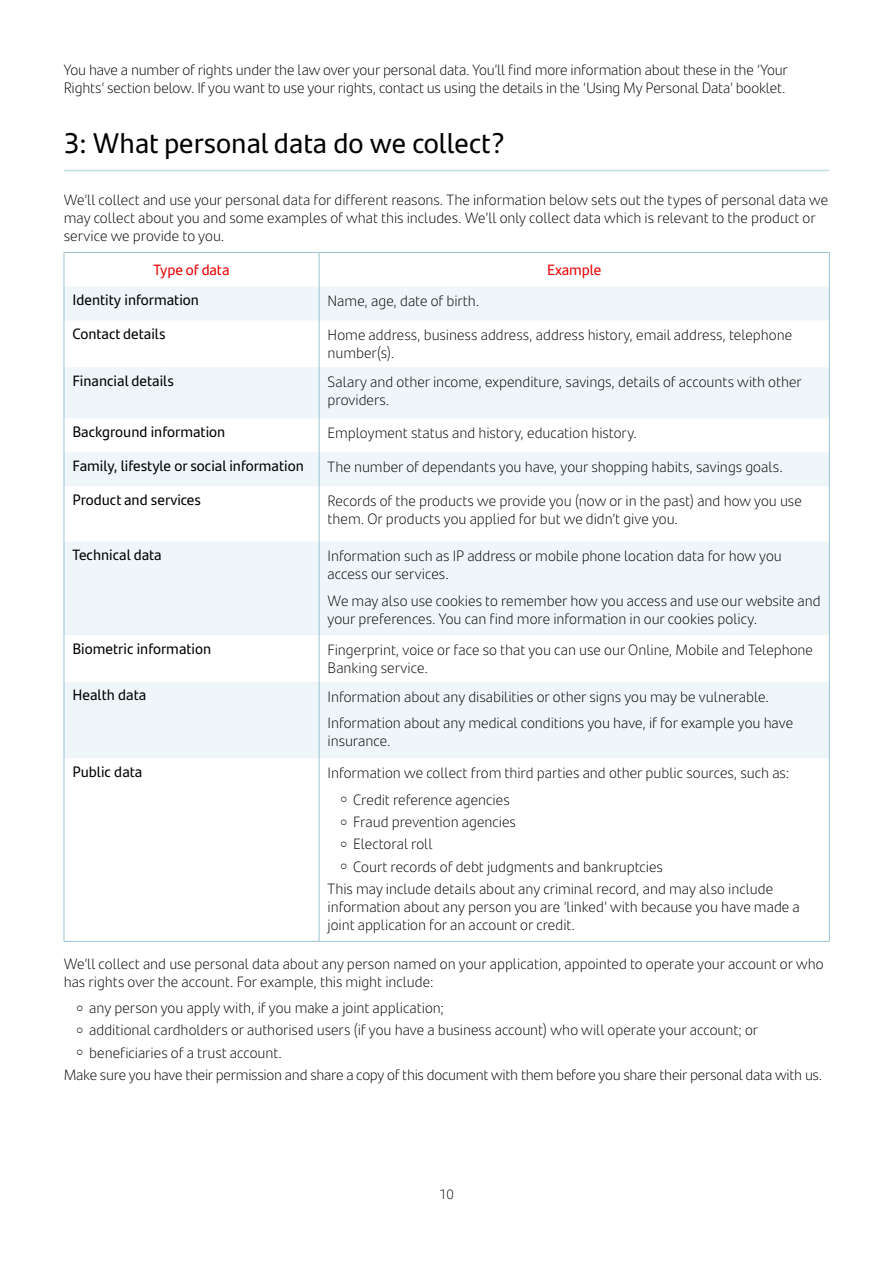
<style>
.page{position:relative;width:893px;height:1263px;background:#fff}
.page>*{position:absolute;margin:0;border:0;box-sizing:border-box;transform-origin:0 0}
.t1{font:28.5px "Santander Text";color:#000}
.t2{font:300 15px/18px "Santander Text";letter-spacing:-.005em;color:#000}
.t3{font:15px "Santander Text";color:#000}
.t4{font:15px "Santander Text";letter-spacing:-.01em;color:#ec0000}
.t5{font:300 13.5px "Santander Text";color:#000}
</style>
<div class="page">
<hr style="left:64px;top:170px;width:765px;height:1px;background:#c3dee7">
<svg style="left:65px;top:286px;width:764px;height:472px;fill:#eef6f9"></svg>
<hr style="left:64px;top:252px;width:255px;height:1px;background:#9bc3d3">
<hr style="left:64px;top:253px;width:1px;height:33px;background:#9bc3d3">
<hr style="left:319px;top:252px;width:511px;height:1px;background:#9bc3d3">
<hr style="left:319px;top:253px;width:1px;height:33px;background:#9bc3d3">
<hr style="left:829px;top:253px;width:1px;height:33px;background:#9bc3d3">
<hr style="left:64px;top:286px;width:1px;height:34px;background:#9bc3d3">
<hr style="left:829px;top:286px;width:1px;height:34px;background:#9bc3d3">
<hr style="left:64px;top:320px;width:1px;height:47px;background:#9bc3d3">
<hr style="left:829px;top:320px;width:1px;height:47px;background:#9bc3d3">
<hr style="left:64px;top:367px;width:1px;height:51px;background:#9bc3d3">
<hr style="left:829px;top:367px;width:1px;height:51px;background:#9bc3d3">
<hr style="left:64px;top:418px;width:1px;height:34px;background:#9bc3d3">
<hr style="left:829px;top:418px;width:1px;height:34px;background:#9bc3d3">
<hr style="left:64px;top:452px;width:1px;height:34px;background:#9bc3d3">
<hr style="left:829px;top:452px;width:1px;height:34px;background:#9bc3d3">
<hr style="left:64px;top:486px;width:1px;height:56px;background:#9bc3d3">
<hr style="left:829px;top:486px;width:1px;height:56px;background:#9bc3d3">
<hr style="left:64px;top:542px;width:1px;height:93px;background:#9bc3d3">
<hr style="left:829px;top:542px;width:1px;height:93px;background:#9bc3d3">
<hr style="left:64px;top:635px;width:1px;height:47px;background:#9bc3d3">
<hr style="left:829px;top:635px;width:1px;height:47px;background:#9bc3d3">
<hr style="left:64px;top:682px;width:1px;height:76px;background:#9bc3d3">
<hr style="left:829px;top:682px;width:1px;height:76px;background:#9bc3d3">
<hr style="left:64px;top:758px;width:1px;height:183px;background:#9bc3d3">
<hr style="left:829px;top:758px;width:1px;height:183px;background:#9bc3d3">
<hr style="left:319px;top:286px;width:1px;height:34px;background:#9bc3d3">
<hr style="left:319px;top:320px;width:1px;height:47px;background:#9bc3d3">
<hr style="left:319px;top:367px;width:1px;height:51px;background:#9bc3d3">
<hr style="left:319px;top:418px;width:1px;height:34px;background:#9bc3d3">
<hr style="left:319px;top:452px;width:1px;height:34px;background:#9bc3d3">
<hr style="left:319px;top:486px;width:1px;height:56px;background:#9bc3d3">
<hr style="left:319px;top:542px;width:1px;height:93px;background:#9bc3d3">
<hr style="left:319px;top:635px;width:1px;height:47px;background:#9bc3d3">
<hr style="left:319px;top:682px;width:1px;height:76px;background:#9bc3d3">
<hr style="left:319px;top:758px;width:1px;height:183px;background:#9bc3d3">
<hr style="left:64px;top:941px;width:255px;height:1px;background:#9bc3d3">
<hr style="left:319px;top:941px;width:511px;height:1px;background:#9bc3d3">
<p class="t2" style="left:64px;top:60px;width:725px">You have a number of rights under the law over your personal data. You’ll find more information about these in the ‘Your<br>Rights’ section below. If you want to use your rights, contact us using the details in the ‘Using My Personal Data’ booklet.</p>
<h1 class="t1" style="left:64px;top:121px;width:442px">3: What personal data do we collect?</h1>
<p class="t2" style="left:64px;top:190px;width:766px">We’ll collect and use your personal data for different reasons. The information below sets out the types of personal data we may collect about you and some examples of what this includes. We’ll only collect data which is relevant to the product or service we provide to you.</p>
<p class="t4" style="left:154px;top:258px;width:77px">Type of data</p>
<p class="t4" style="left:547px;top:258px;width:56px">Example</p>
<p class="t3" style="left:72px;top:288px;width:128px">Identity information</p>
<p class="t2" style="left:328px;top:291px;width:153px">Name, age, date of birth.</p>
<p class="t3" style="left:72px;top:322px;width:95px">Contact details</p>
<p class="t2" style="left:328px;top:325px;width:466px">Home address, business address, address history, email address, telephone number(s).</p>
<p class="t3" style="left:72px;top:369px;width:103px">Financial details</p>
<p class="t2" style="left:328px;top:372px;width:476px">Salary and other income, expenditure, savings, details of accounts with other providers.</p>
<p class="t3" style="left:72px;top:420px;width:154px">Background information</p>
<p class="t2" style="left:328px;top:423px;width:311px">Employment status and history, education history.</p>
<p class="t3" style="left:72px;top:454px;width:233px">Family, lifestyle or social information</p>
<p class="t2" style="left:328px;top:457px;width:457px">The number of dependants you have, your shopping habits, savings goals.</p>
<p class="t3" style="left:72px;top:488px;width:130px">Product and services</p>
<p class="t2" style="left:328px;top:491px;width:476px">Records of the products we provide you (now or in the past) and how you use them. Or products you applied for but we didn’t give you.</p>
<p class="t3" style="left:72px;top:543px;width:91px">Technical data</p>
<p class="t2" style="left:328px;top:546px;width:456px">Information such as IP address or mobile phone location data for how you access our services.</p>
<p class="t2" style="left:328px;top:591px;width:495px">We may also use cookies to remember how you access and use our website and your preferences. You can find more information in our cookies policy.</p>
<p class="t3" style="left:72px;top:637px;width:140px">Biometric information</p>
<p class="t2" style="left:328px;top:640px;width:487px">Fingerprint, voice or face so that you can use our Online, Mobile and Telephone<br>Banking service.</p>
<p class="t3" style="left:72px;top:684px;width:75px">Health data</p>
<p class="t2" style="left:328px;top:682px;width:467px;line-height:26.5px">Information about any disabilities or other signs you may be vulnerable.<br>Information about any medical conditions you have, if for example you have</p>
<p class="t2" style="left:328px;top:731px;width:64px">insurance.</p>
<p class="t3" style="left:72px;top:760px;width:71px">Public data</p>
<p class="t2" style="left:353px;top:759px;width:438px;line-height:26.5px;text-indent:-25px">Information we collect from third parties and other public sources, such as:<br>Credit reference agencies</p>
<p class="t2" style="left:353px;top:812px;width:164px">Fraud prevention agencies</p>
<p class="t2" style="left:353px;top:834px;width:81px">Electoral roll</p>
<p class="t2" style="left:353px;top:856px;width:311px">Court records of debt judgments and bankruptcies</p>
<p class="t2" style="left:328px;top:879px;width:447px">This may include details about any criminal record, and may also include</p>
<p class="t2" style="left:328px;top:897px;width:474px">information about any person you are ‘linked’ with because you have made a joint application for an account or credit.</p>
<p class="t2" style="left:64px;top:954px;width:761px">We’ll collect and use personal data about any person named on your application, appointed to operate your account or who has rights over the account. For example, this might include:</p>
<p class="t2" style="left:89px;top:998px;width:356px">any person you apply with, if you make a joint application;</p>
<p class="t2" style="left:89px;top:1020px;width:670px">additional cardholders or authorised users (if you have a business account) who will operate your account; or</p>
<p class="t2" style="left:89px;top:1043px;width:194px">beneficiaries of a trust account.</p>
<p class="t2" style="left:64px;top:1065px;width:760px">Make sure you have their permission and share a copy of this document with them before you share their personal data with us.</p>
<p class="t5" style="left:439px;top:1184px;width:16px">10</p>
</div>
